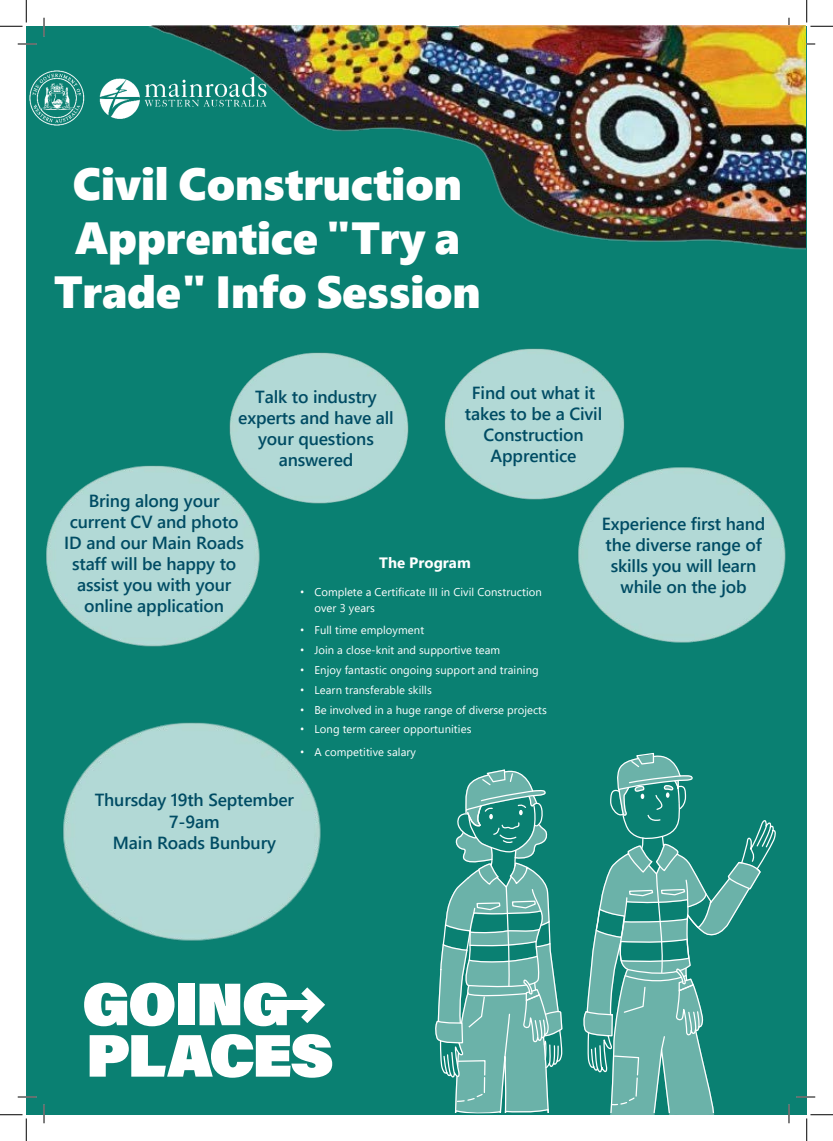
<style>
.page{position:relative;width:833px;height:1141px;background:#fff}
.page>*{position:absolute;margin:0;border:0;box-sizing:border-box;transform-origin:0 0}
.t1{font:45px/54px "Segoe UI Black";letter-spacing:-.005em;color:#fff;text-align:center}
.t2{font:600 17.5px/21px "Segoe UI";letter-spacing:-.01em;color:#004c64;text-align:center}
.t3{font:700 15px "Segoe UI";color:#fff}
.t4{font:11.25px/16.2px "Segoe UI";letter-spacing:.005em;color:#fff}
.s1{font-family:"Noto Sans"}
</style>
<div class="page">
<div style="left:26px;top:26px;width:780px;height:1088px;background:#0a8072"></div>
<svg style="left:583px;top:752px;width:191px;height:362px"></svg>
<svg style="left:435px;top:769px;width:127px;height:345px"></svg>
<svg style="left:18px;top:43px;width:18px;height:2px"></svg>
<svg style="left:805px;top:43px;width:9px;height:2px"></svg>
<svg style="left:18px;top:1096px;width:18px;height:1px"></svg>
<svg style="left:796px;top:1096px;width:18px;height:1px"></svg>
<svg style="left:43px;top:18px;width:2px;height:18px"></svg>
<svg style="left:43px;top:1104px;width:2px;height:19px"></svg>
<svg style="left:787px;top:1104px;width:2px;height:19px"></svg>
<svg style="left:0;top:0;width:27px;height:27px"></svg>
<svg style="left:0;top:1114px;width:27px;height:26px"></svg>
<svg style="left:806px;top:0;width:26px;height:27px"></svg>
<svg style="left:806px;top:1114px;width:26px;height:26px"></svg>
<svg style="left:84px;top:990px;width:90px;height:36px"></svg>
<div style="left:178px;top:983px;width:17px;height:42px;background:#fff"></div>
<svg style="left:199px;top:990px;width:88px;height:36px"></svg>
<svg style="left:90px;top:1034px;width:242px;height:43px"></svg>
<svg style="left:301px;top:990px;width:24px;height:32px"></svg>
<div style="left:265px;top:1000px;width:49px;height:10px;background:#fff"></div>
<img style="left:46px;top:465px;width:214px;height:182px">
<img style="left:444px;top:348px;width:181px;height:152px">
<img style="left:63px;top:722px;width:258px;height:268px">
<img style="left:201px;top:352px;width:208px;height:187px">
<img style="left:545px;top:420px;width:262px;height:263px">
<img style="left:148px;top:26px;width:657px;height:224px">
<img style="left:29px;top:68px;width:239px;height:60px">
<h1 class="t1" style="left:54px;top:154px;width:428px">Civil Construction<br>Apprentice "Try a<br>Trade" Info Session</h1>
<p class="t2" style="left:464px;top:380px;width:139px">Find out what it takes to be a Civil<br>Construction<br>Apprentice</p>
<p class="t2" style="left:238px;top:384px;width:157px">Talk to industry experts and have all your questions answered</p>
<p class="t2" style="left:64px;top:488px;width:181px">Bring along your current CV and photo<br>ID and our Main Roads staff will be happy to assist you with your online application</p>
<p class="t2" style="left:601px;top:511px;width:165px">Experience first hand the diverse range of skills you will learn while on the job</p>
<p class="t3" style="left:379px;top:548px;width:93px">The Program</p>
<p class="t4" style="left:314px;top:582px;width:229px;text-indent:-14px"><span class="s1">•</span> Complete a Certificate III in Civil Construction over 3 years</p>
<p class="t4" style="left:300px;top:621px;width:125px"><span class="s1">•</span> Full time employment</p>
<p class="t4" style="left:300px;top:641px;width:201px"><span class="s1">•</span> Join a close-knit and supportive team</p>
<p class="t4" style="left:300px;top:660px;width:240px"><span class="s1">•</span> Enjoy fantastic ongoing support and training</p>
<p class="t4" style="left:300px;top:680px;width:133px"><span class="s1">•</span> Learn transferable skills</p>
<p class="t4" style="left:300px;top:700px;width:248px"><span class="s1">•</span> Be involved in a huge range of diverse projects</p>
<p class="t4" style="left:300px;top:720px;width:172px"><span class="s1">•</span> Long term career opportunities</p>
<p class="t4" style="left:300px;top:743px;width:117px"><span class="s1">•</span> A competitive salary</p>
<p class="t2" style="left:95px;top:788px;width:201px">Thursday 19th September<br>7-9am<br>Main Roads Bunbury</p>
</div>
